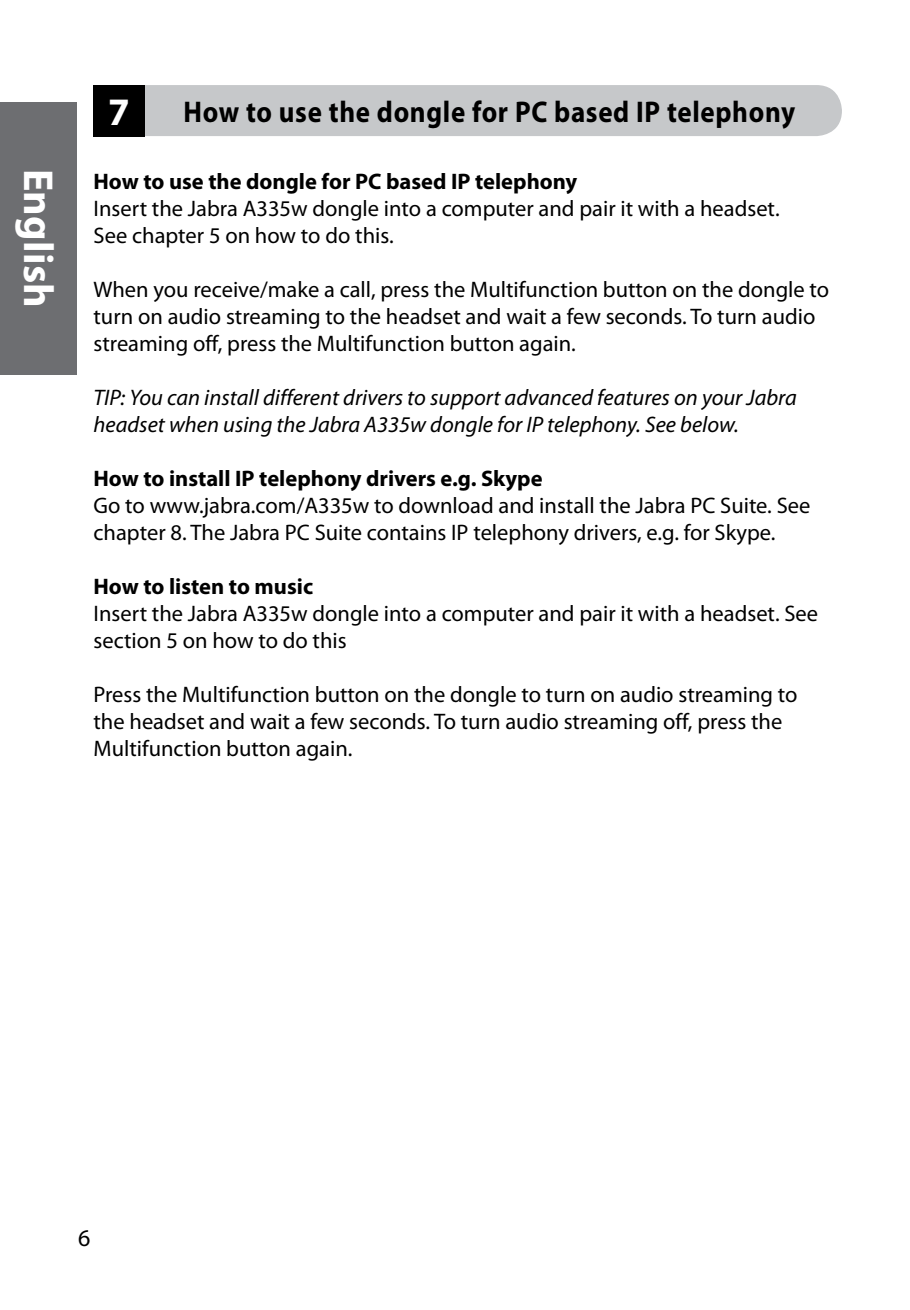
<style>
.page{position:relative;width:910px;height:1310px;background:#fff}
.page>*{position:absolute;margin:0;border:0;box-sizing:border-box;transform-origin:0 0}
.t1{font:700 42px "Myriad Pro";letter-spacing:.005em;color:#fff}
.t2{font:700 39px "Myriad Pro";color:#fff}
.t3{font:700 30px "Myriad Pro";letter-spacing:.025em;color:#000;scale:.9 1}
.t4{font:22.5px/27px "Myriad Pro";color:#000}
.t5{font:italic 22.5px/27px "Myriad Pro";color:#000}
.t6{font:700 22.5px "Myriad Pro";color:#000}
</style>
<div class="page">
<div style="left:94px;top:85px;width:748px;height:51px;background:#c6c8ca;border-radius:26px"></div>
<div style="left:94px;top:85px;width:51px;height:51px;background:#000"></div>
<div style="left:0;top:102px;width:77px;height:272px;background:#6d6e71"></div>
<h1 class="t1" style="left:66px;top:169px;width:140px;rotate:90deg">English</h1>
<h2 class="t2" style="left:108px;top:87px;width:23px">7</h2>
<h3 class="t3" style="left:184px;top:92px;width:681px">How to use the dongle for PC based IP telephony</h3>
<p class="t6" style="left:94px;top:167px;width:485px">How to use the dongle for PC based IP telephony</p>
<p class="t4" style="left:94px;top:195px;width:688px">Insert the Jabra A335w dongle into a computer and pair it with a headset.<br>See chapter 5 on how to do this.</p>
<p class="t4" style="left:94px;top:276px;width:737px">When you receive/make a call, press the Multifunction button on the dongle to turn on audio streaming to the headset and wait a few seconds. To turn audio streaming off, press the Multifunction button again.</p>
<p class="t5" style="left:94px;top:384px;width:705px">TIP: You can install different drivers to support advanced features on your Jabra headset when using the Jabra A335w dongle for IP telephony. See below.</p>
<p class="t6" style="left:94px;top:464px;width:450px">How to install IP telephony drivers e.g. Skype</p>
<p class="t4" style="left:94px;top:492px;width:718px">Go to www.jabra.com/A335w to download and install the Jabra PC Suite. See chapter 8. The Jabra PC Suite contains IP telephony drivers, e.g. for Skype.</p>
<p class="t6" style="left:94px;top:572px;width:221px">How to listen to music</p>
<p class="t4" style="left:94px;top:600px;width:726px">Insert the Jabra A335w dongle into a computer and pair it with a headset. See section 5 on how to do this</p>
<p class="t4" style="left:94px;top:681px;width:705px">Press the Multifunction button on the dongle to turn on audio streaming to the headset and wait a few seconds. To turn audio streaming off, press the<br>Multifunction button again.</p>
</div>
